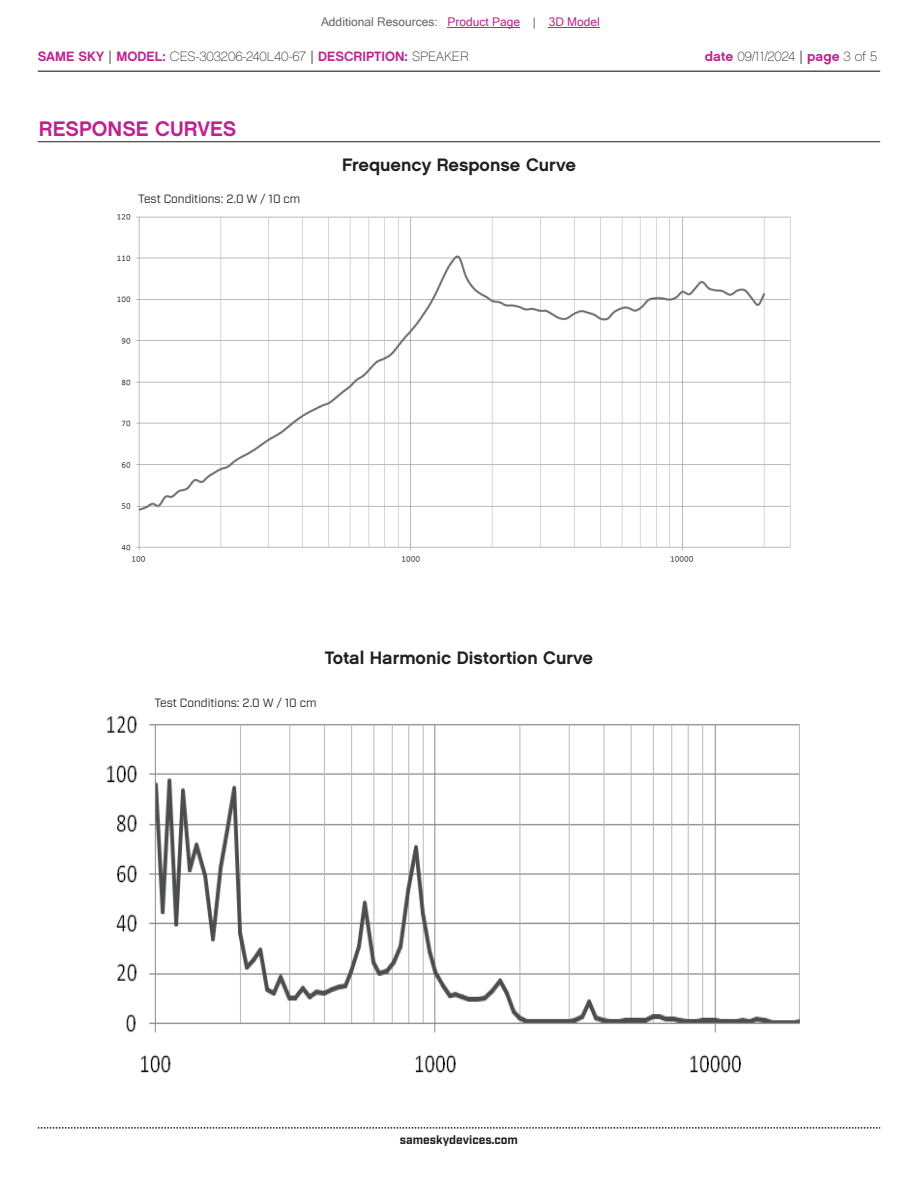
<style>
.page{position:relative;width:918px;height:1188px;background:#fff}
.page>*{position:absolute;margin:0;border:0;box-sizing:border-box;transform-origin:0 0}
.t1{font:21px "Chalet New York Nineteen Sixty";color:#bd238f}
.t2{font:18px "Chalet New York Nineteen Sixty";color:#231f20}
.t3{font:13.5px "Chalet Paris Nineteen Sixty";letter-spacing:-.005em;color:#231f20}
.t4{font:12px "Industry";color:#231f20}
.t5{font:12px "Microsoft Sans Serif";color:#63676b}
.t6{font:700 12px "Industry";color:#231f20}
.s1{color:#bd238f}
.s2{font-family:"Chalet New York Nineteen Sixty";color:#bd238f}
.s3{font-family:"Industry"}
</style>
<div class="page">
<hr style="left:38px;top:71px;width:842px;height:1px;background:#231f20">
<svg style="left:38px;top:1127px;width:842px;height:2px"></svg>
<img style="left:117px;top:214px;width:674px;height:348px">
<hr style="left:38px;top:141px;width:842px;height:1px;background:#231f20">
<img style="left:106px;top:715px;width:694px;height:359px">
<hr style="left:448px;top:27px;width:72px;height:1px;background:#bd238f">
<hr style="left:549px;top:27px;width:51px;height:1px;background:#bd238f">
<p class="t5" style="left:321px;top:15px;width:280px">Additional Resources: <span class="s1">Product Page</span> | <span class="s1">3D Model</span></p>
<p class="t3" style="left:38px;top:48px;width:432px"><span class="s2">SAME SKY</span> <span class="s3">|</span> <span class="s2">MODEL:</span> CES-303206-240L40-67 <span class="s3">|</span> <span class="s2">DESCRIPTION:</span> SPEAKER</p>
<p class="t3" style="left:705px;top:48px;width:174px"><span class="s2">date</span> 09/11/2024 <span class="s3">|</span> <span class="s2">page</span> 3 of 5</p>
<h1 class="t1" style="left:39px;top:115px;width:199px">RESPONSE CURVES</h1>
<p class="t4" style="left:138px;top:191px;width:164px">Test Conditions: 2.0 W / 10 cm</p>
<h2 class="t2" style="left:342px;top:153px;width:235px">Frequency Response Curve</h2>
<h2 class="t2" style="left:325px;top:646px;width:270px">Total Harmonic Distortion Curve</h2>
<p class="t4" style="left:154px;top:695px;width:164px">Test Conditions: 2.0 W / 10 cm</p>
<p class="t6" style="left:400px;top:1132px;width:120px">sameskydevices.com</p>
</div>
